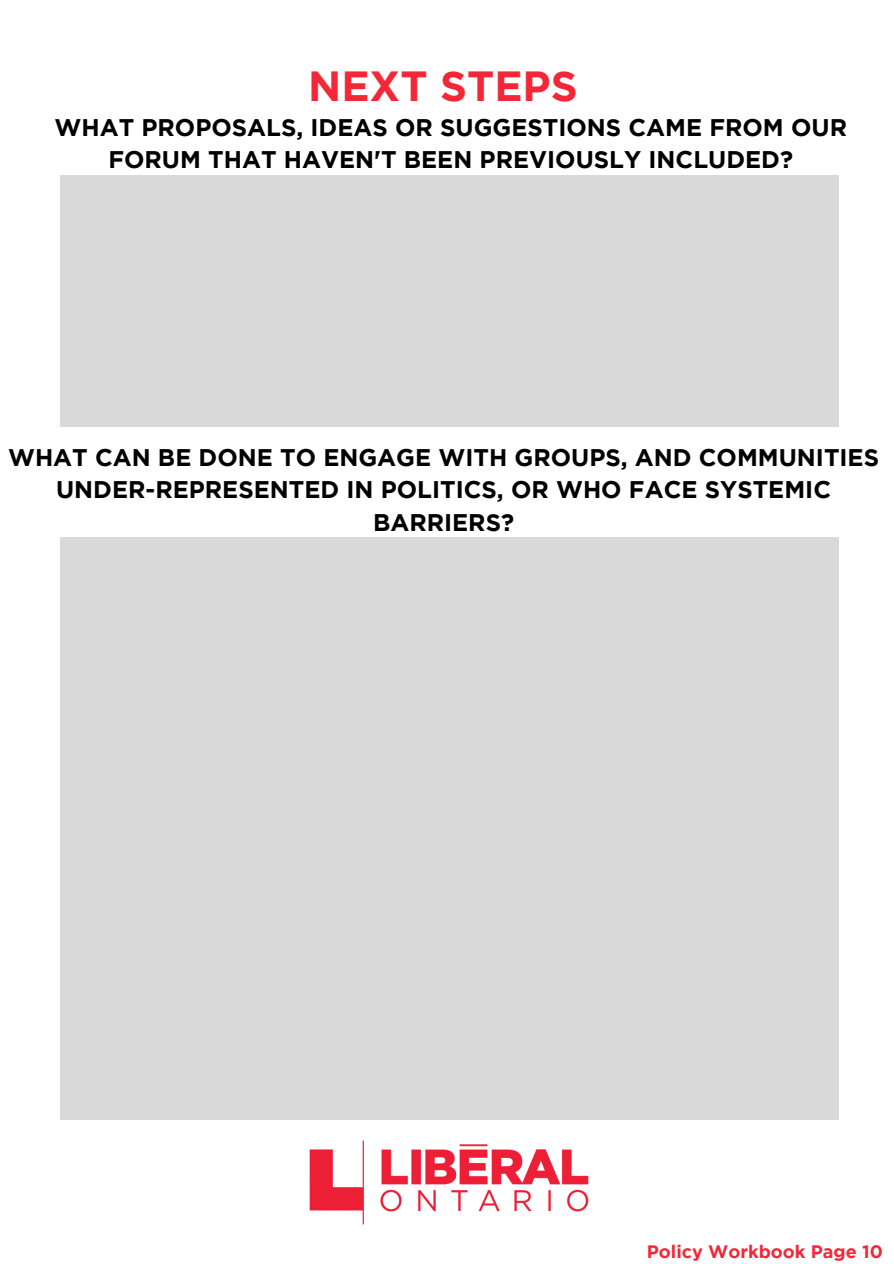
<style>
.page{position:relative;width:894px;height:1264px;background:#fff}
.page>*{position:absolute;margin:0;border:0;box-sizing:border-box;transform-origin:0 0}
.t1{font:700 42px "Gotham";color:#f32737}
.t2{font:700 24px/32.7px "Gotham";color:#000;text-align:center}
.t3{font:700 18px "Gotham";color:#f32737}
</style>
<div class="page">
<div style="left:60px;top:175px;width:778px;height:251px;background:#d9d9d9"></div>
<div style="left:60px;top:537px;width:778px;height:582px;background:#d9d9d9"></div>
<img style="left:309px;top:1140px;width:280px;height:85px">
<h1 class="t1" style="left:308px;top:70px;width:271px">NEXT STEPS</h1>
<p class="t2" style="left:54px;top:112px;width:793px">WHAT PROPOSALS, IDEAS OR SUGGESTIONS CAME FROM OUR<br>FORUM THAT HAVEN'T BEEN PREVIOUSLY INCLUDED?</p>
<p class="t2" style="left:8px;top:442px;width:872px">WHAT CAN BE DONE TO ENGAGE WITH GROUPS, AND COMMUNITIES<br>UNDER-REPRESENTED IN POLITICS, OR WHO FACE SYSTEMIC<br>BARRIERS?</p>
<p class="t3" style="left:646px;top:1245px;width:237px">Policy Workbook Page 10</p>
</div>
